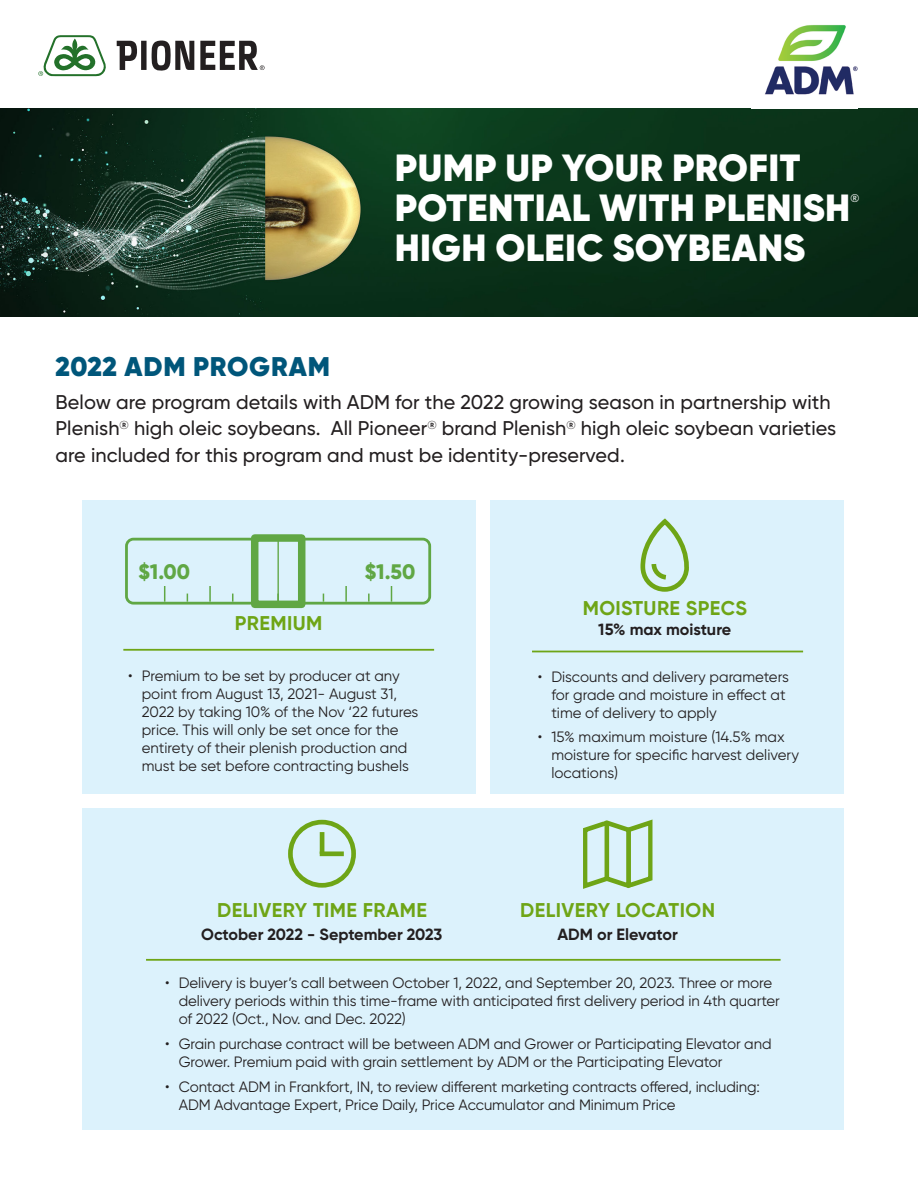
<style>
.page{position:relative;width:918px;height:1188px;background:#fff}
.page>*{position:absolute;margin:0;border:0;box-sizing:border-box;transform-origin:0 0}
.t1{font:900 37.8px/39.9px "Gilroy";letter-spacing:.01em;color:#fff}
.t2{font:900 27px "Gilroy";letter-spacing:.03em;color:#00567a}
.t3{font:800 21px "Gilroy";color:#60a744}
.t4{font:700 19.95px "Gilroy";letter-spacing:.02em;color:#6ea516}
.t5{font:500 19.8px/26.2px "Gilroy";letter-spacing:.005em;color:#231f20}
.t6{font:700 16.2px "Gilroy";color:#231f20}
.t7{font:15px/18px "Gilroy";letter-spacing:-.005em;color:#231f20}
.t8{font:11.25px "Gibson";color:#fff}
</style>
<div class="page">
<img style="left:0;top:109px;width:918px;height:207px">
<svg style="left:117px;top:41px;width:20px;height:29px"></svg>
<div style="left:141px;top:41px;width:6px;height:29px;background:#231f20"></div>
<svg style="left:151px;top:40px;width:43px;height:31px"></svg>
<svg style="left:200px;top:41px;width:65px;height:29px"></svg>
<svg style="left:38px;top:35px;width:68px;height:41px"></svg>
<div style="left:82px;top:808px;width:762px;height:322px;background:#dcf2fc"></div>
<hr style="left:146px;top:959px;width:635px;height:2px;background:#6ea516">
<div style="left:82px;top:501px;width:394px;height:293px;background:#dcf2fc"></div>
<hr style="left:123px;top:649px;width:311px;height:2px;background:#6ea516">
<div style="left:288px;top:820px;width:68px;height:68px;border:5px solid #6ea516;border-radius:50%"></div>
<hr style="left:320px;top:832px;width:4px;height:22px;background:#6ea516">
<div style="left:320px;top:851px;width:24px;height:5px;background:#6ea516"></div>
<div style="left:491px;top:501px;width:353px;height:293px;background:#dcf2fc"></div>
<hr style="left:532px;top:651px;width:271px;height:1px;background:#6ea516">
<svg style="left:581px;top:522px;width:110px;height:439px"></svg>
<img style="left:765px;top:25px;width:93px;height:70px">
<div style="left:125px;top:538px;width:306px;height:67px;border:3px solid #60a744;border-radius:7px"></div>
<div style="left:251px;top:534px;width:54px;height:74px;border:8px solid #60a744"></div>
<hr style="left:277px;top:538px;width:2px;height:66px;background:#60a744">
<svg style="left:164px;top:586px;width:1px;height:16px"></svg>
<svg style="left:209px;top:586px;width:2px;height:16px"></svg>
<svg style="left:255px;top:586px;width:1px;height:16px"></svg>
<svg style="left:300px;top:586px;width:2px;height:16px"></svg>
<svg style="left:345px;top:586px;width:2px;height:16px"></svg>
<svg style="left:368px;top:594px;width:2px;height:8px"></svg>
<svg style="left:391px;top:586px;width:1px;height:16px"></svg>
<p class="t1" style="left:395px;top:148px;width:457px">PUMP UP YOUR PROFIT<br>POTENTIAL WITH PLENISH</p>
<p class="t8" style="left:851px;top:191px;width:10px">®</p>
<p class="t1" style="left:395px;top:227px;width:412px">HIGH OLEIC SOYBEANS</p>
<p class="t2" style="left:56px;top:349px;width:276px">2022 ADM PROGRAM</p>
<p class="t5" style="left:56px;top:389px;width:782px">Below are program details with ADM for the 2022 growing season in partnership with<br>Plenish<sup>®</sup> high oleic soybeans. All Pioneer<sup>®</sup> brand Plenish<sup>®</sup> high oleic soybean varieties are included for this program and must be identity-preserved.</p>
<p class="t3" style="left:138px;top:558px;width:53px">$1.00</p>
<p class="t3" style="left:365px;top:558px;width:52px">$1.50</p>
<p class="t4" style="left:235px;top:611px;width:89px">PREMIUM</p>
<p class="t7" style="left:142px;top:667px;width:278px;text-indent:-14px">• Premium to be set by producer at any point from August 13, 2021- August 31, 2022 by taking 10% of the Nov ‘22 futures price. This will only be set once for the entirety of their plenish production and must be set before contracting bushels</p>
<p class="t4" style="left:217px;top:898px;width:211px">DELIVERY TIME FRAME</p>
<p class="t6" style="left:201px;top:925px;width:243px">October 2022 - September 2023</p>
<p class="t4" style="left:583px;top:596px;width:166px">MOISTURE SPECS</p>
<p class="t6" style="left:598px;top:619px;width:134px">15% max moisture</p>
<p class="t7" style="left:551px;top:667px;width:239px;text-indent:-14px">• Discounts and delivery parameters for grade and moisture in effect at time of delivery to apply</p>
<p class="t7" style="left:551px;top:728px;width:249px;text-indent:-14px">• 15% maximum moisture (14.5% max moisture for specific harvest delivery locations)</p>
<p class="t4" style="left:520px;top:898px;width:196px">DELIVERY LOCATION</p>
<p class="t6" style="left:557px;top:925px;width:122px">ADM or Elevator</p>
<p class="t7" style="left:179px;top:974px;width:603px;text-indent:-14px">• Delivery is buyer’s call between October 1, 2022, and September 20, 2023. Three or more delivery periods within this time-frame with anticipated first delivery period in 4th quarter of 2022 (Oct., Nov. and Dec. 2022)</p>
<p class="t7" style="left:179px;top:1035px;width:594px;text-indent:-14px">• Grain purchase contract will be between ADM and Grower or Participating Elevator and<br>Grower. Premium paid with grain settlement by ADM or the Participating Elevator</p>
<p class="t7" style="left:179px;top:1077px;width:583px;text-indent:-14px">• Contact ADM in Frankfort, IN, to review different marketing contracts offered, including:<br>ADM Advantage Expert, Price Daily, Price Accumulator and Minimum Price</p>
</div>
